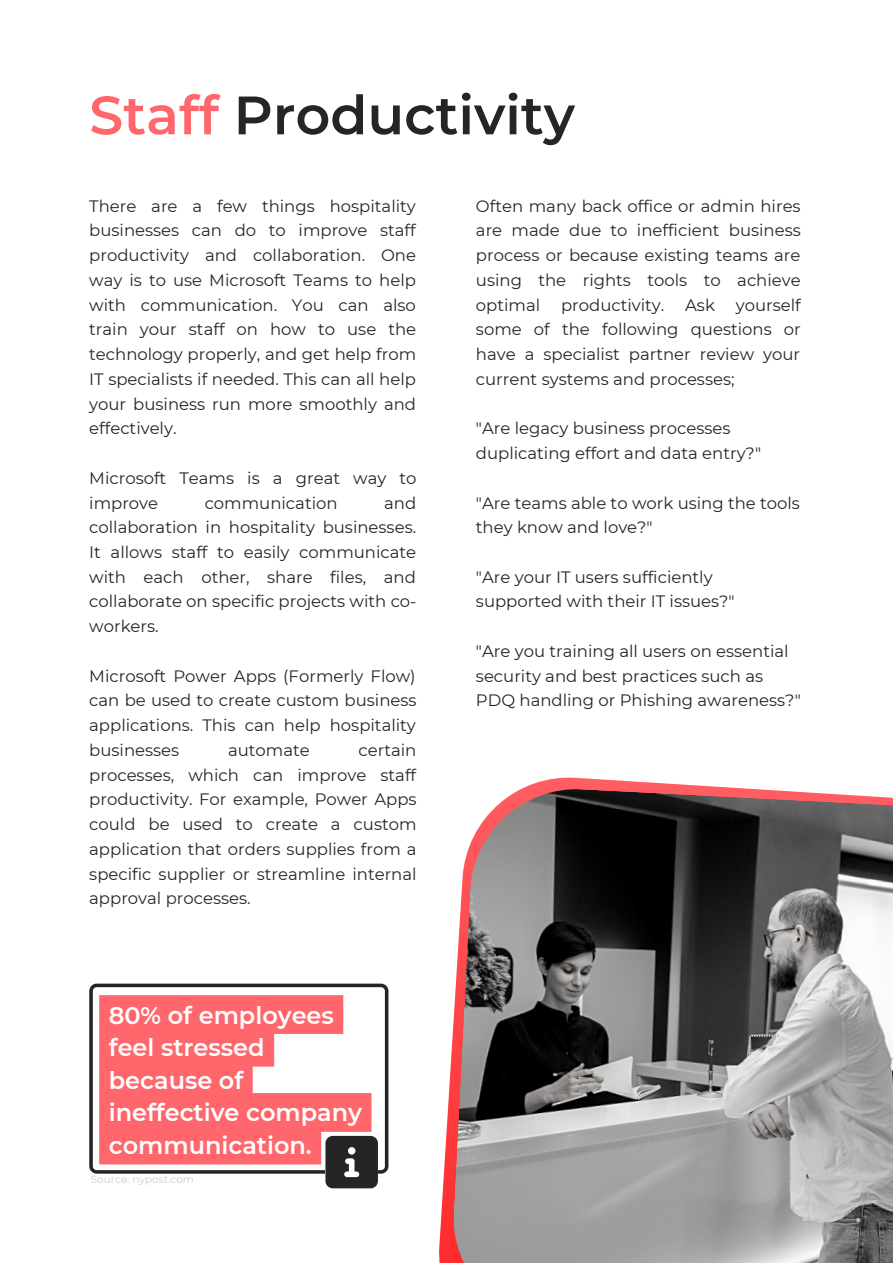
<style>
.page{position:relative;width:893px;height:1264px;background:#fff}
.page>*{position:absolute;margin:0;border:0;box-sizing:border-box;transform-origin:0 0}
.t1{font:600 54px "Montserrat";color:#252525}
.t2{font:600 24px/32.5px "Montserrat";color:#fff}
.t3{font:16.5px/24.8px "Montserrat";color:#252525;text-align:justify}
.t4{font:10.5px "Montserrat";color:#cbccc6}
.s1{color:#ff676c}
</style>
<div class="page">
<svg style="left:439px;top:777px;width:266px;height:485px"></svg>
<img style="left:450px;top:786px;width:442px;height:476px">
<svg style="left:89px;top:983px;width:299px;height:190px"></svg>
<svg style="left:99px;top:995px;width:272px;height:169px;fill:#ff676c"></svg>
<div style="left:325px;top:1131px;width:53px;height:61px;background:#fff"></div>
<h1 class="t1" style="left:89px;top:77px;width:487px"><span class="s1">Staff</span> Productivity</h1>
<p class="t3" style="left:89px;top:193px;width:328px">There are a few things hospitality businesses can do to improve staff productivity and collaboration. One way is to use Microsoft Teams to help with communication. You can also train your staff on how to use the technology properly, and get help from IT specialists if needed. This can all help your business run more smoothly and effectively.</p>
<p class="t3" style="left:89px;top:465px;width:329px">Microsoft Teams is a great way to improve</p>
<p class="t3" style="left:89px;top:489px;width:329px;text-indent:295px">and collaboration in hospitality businesses.<br>It allows staff to easily communicate with each other, share files, and collaborate on specific projects with co&shy;workers.</p>
<p class="t3" style="left:89px;top:663px;width:329px">Microsoft Power Apps (Formerly Flow) can be used to create custom business applications. This can help hospitality businesses</p>
<p class="t3" style="left:205px;top:489px;width:134px">communication</p>
<p class="t3" style="left:89px;top:737px;width:329px;text-indent:269px">certain processes, which can improve staff productivity. For example, Power Apps could be used to create a custom application that orders supplies from a specific supplier or streamline internal approval processes.</p>
<p class="t3" style="left:228px;top:737px;width:83px">automate</p>
<h2 class="t2" style="left:109px;top:997px;width:255px">80% of employees feel stressed because of ineffective company communication.</h2>
<p class="t4" style="left:91px;top:1172px;width:105px">Source: nypost.com</p>
<p class="t3" style="left:476px;top:193px;width:326px">Often many back office or admin hires are made due to inefficient business process or because existing teams are using the rights tools to achieve optimal</p>
<p class="t3" style="left:476px;top:292px;width:326px;text-indent:260px">yourself some of the following questions or have a specialist partner review your current systems and processes;</p>
<p class="t3" style="left:476px;top:415px;width:287px">"Are legacy business processes duplicating effort and data entry?"</p>
<p class="t3" style="left:476px;top:489px;width:325px">"Are teams able to work using the tools they know and love?"</p>
<p class="t3" style="left:476px;top:564px;width:260px">"Are your IT users sufficiently supported with their IT issues?"</p>
<p class="t3" style="left:476px;top:638px;width:326px;text-align:left">"Are you training all users on essential security and best practices such as<br>PDQ handling or Phishing awareness?"</p>
<p class="t3" style="left:561px;top:292px;width:105px">productivity.</p>
<p class="t3" style="left:685px;top:292px;width:31px">Ask</p>
</div>
